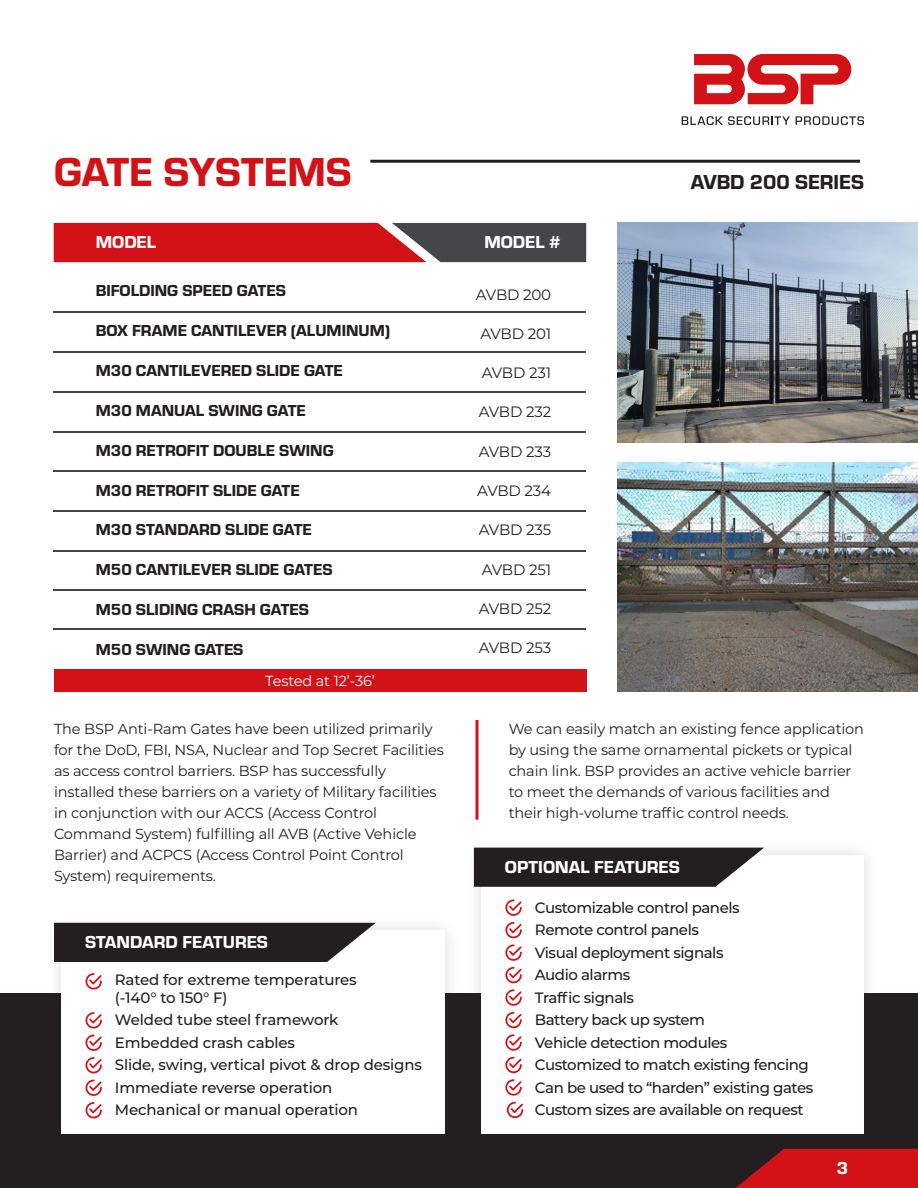
<style>
.page{position:relative;width:918px;height:1188px;background:#fff}
.page>*{position:absolute;margin:0;border:0;box-sizing:border-box;transform-origin:0 0}
.t1{font:42px "Eurostile Hea";color:#d31217}
.t2{font:21px "Eurostile Hea";color:#231f20}
.t3{font:18px "Eurostile Hea";color:#fff}
.t4{font:16.5px "Eurostile Hea";color:#231f20}
.t5{font:500 15px/22.5px "Montserrat";letter-spacing:-.03em;color:#231f20}
.t6{font:500 15px "Montserrat";letter-spacing:-.01em;color:#231f20}
.t7{font:15px "Montserrat";letter-spacing:-.015em;color:#231f20}
.t8{font:14.55px/21px "Montserrat";letter-spacing:-.01em;color:#231f20}
.t9{font:14.55px "Montserrat";letter-spacing:-.01em;color:#fff}
</style>
<div class="page">
<div style="left:0;top:994px;width:918px;height:194px;background:#231f20"></div>
<svg style="left:735px;top:1149px;width:183px;height:39px;background:#bb1318"></svg>
<svg style="left:694px;top:54px;width:157px;height:50px"></svg>
<svg style="left:682px;top:116px;width:108px;height:9px"></svg>
<svg style="left:796px;top:116px;width:68px;height:9px"></svg>
<hr style="left:54px;top:312px;width:532px;height:1px;background:#454647">
<hr style="left:54px;top:351px;width:532px;height:2px;background:#454647">
<svg style="left:54px;top:223px;width:532px;height:39px;background:#a6282c"></svg>
<hr style="left:54px;top:391px;width:532px;height:1px;background:#454647">
<hr style="left:54px;top:431px;width:532px;height:1px;background:#454647">
<hr style="left:54px;top:470px;width:532px;height:2px;background:#454647">
<hr style="left:54px;top:510px;width:532px;height:1px;background:#454647">
<hr style="left:54px;top:550px;width:532px;height:1px;background:#454647">
<hr style="left:54px;top:589px;width:532px;height:1px;background:#454647">
<hr style="left:54px;top:629px;width:532px;height:1px;background:#454647">
<div style="left:46px;top:915px;width:415px;height:234px;background:#231f20;opacity:.15"></div>
<div style="left:62px;top:930px;width:384px;height:204px;background:#fff"></div>
<svg style="left:85px;top:973px;width:17px;height:17px"></svg>
<svg style="left:85px;top:1012px;width:17px;height:17px"></svg>
<svg style="left:85px;top:1035px;width:17px;height:16px"></svg>
<svg style="left:85px;top:1057px;width:17px;height:16px"></svg>
<svg style="left:85px;top:1080px;width:17px;height:16px"></svg>
<svg style="left:54px;top:923px;width:322px;height:39px;background:#333031"></svg>
<svg style="left:85px;top:1102px;width:17px;height:16px"></svg>
<div style="left:466px;top:840px;width:413px;height:309px;background:#231f20;opacity:.15"></div>
<div style="left:481px;top:855px;width:383px;height:279px;background:#fff"></div>
<svg style="left:505px;top:899px;width:17px;height:17px"></svg>
<svg style="left:505px;top:922px;width:17px;height:16px"></svg>
<svg style="left:505px;top:944px;width:17px;height:17px"></svg>
<svg style="left:505px;top:967px;width:17px;height:16px"></svg>
<svg style="left:505px;top:989px;width:17px;height:17px"></svg>
<svg style="left:474px;top:848px;width:290px;height:39px;background:#363233"></svg>
<svg style="left:505px;top:1012px;width:17px;height:16px"></svg>
<svg style="left:505px;top:1034px;width:17px;height:17px"></svg>
<svg style="left:505px;top:1057px;width:17px;height:16px"></svg>
<svg style="left:505px;top:1079px;width:17px;height:17px"></svg>
<svg style="left:507px;top:1102px;width:16px;height:16px"></svg>
<img style="left:617px;top:223px;width:301px;height:219px">
<img style="left:617px;top:463px;width:301px;height:228px">
<hr style="left:476px;top:720px;width:2px;height:100px;background:#d31217">
<div style="left:54px;top:669px;width:532px;height:22px;background:#d31217"></div>
<hr style="left:370px;top:160px;width:490px;height:3px;background:#231f20">
<p class="t1" style="left:54px;top:143px;width:299px">GATE SYSTEMS</p>
<p class="t3" style="left:96px;top:230px;width:62px">MODEL</p>
<p class="t4" style="left:96px;top:279px;width:192px">BIFOLDING SPEED GATES</p>
<p class="t4" style="left:96px;top:319px;width:296px">BOX FRAME CANTILEVER (ALUMINUM)</p>
<p class="t4" style="left:96px;top:359px;width:249px">M30 CANTILEVERED SLIDE GATE</p>
<p class="t4" style="left:96px;top:399px;width:212px">M30 MANUAL SWING GATE</p>
<p class="t4" style="left:96px;top:439px;width:239px">M30 RETROFIT DOUBLE SWING</p>
<p class="t4" style="left:96px;top:479px;width:205px">M30 RETROFIT SLIDE GATE</p>
<p class="t4" style="left:96px;top:518px;width:218px">M30 STANDARD SLIDE GATE</p>
<p class="t4" style="left:96px;top:558px;width:238px">M50 CANTILEVER SLIDE GATES</p>
<p class="t4" style="left:96px;top:598px;width:215px">M50 SLIDING CRASH GATES</p>
<p class="t4" style="left:96px;top:638px;width:149px">M50 SWING GATES</p>
<p class="t9" style="left:265px;top:671px;width:111px">Tested at 12’-36’</p>
<p class="t8" style="left:54px;top:718px;width:391px">The BSP Anti-Ram Gates have been utilized primarily for the DoD, FBI, NSA, Nuclear and Top Secret Facilities as access control barriers. BSP has successfully installed these barriers on a variety of Military facilities in conjunction with our ACCS (Access Control Command System) fulfilling all AVB (Active Vehicle Barrier) and ACPCS (Access Control Point Control System) requirements.</p>
<p class="t3" style="left:85px;top:930px;width:185px">STANDARD FEATURES</p>
<p class="t6" style="left:115px;top:969px;width:243px">Rated for extreme temperatures</p>
<p class="t5" style="left:115px;top:986px;width:114px">(-140° to 150° F)</p>
<p class="t6" style="left:115px;top:1010px;width:225px">Welded tube steel framework</p>
<p class="t6" style="left:115px;top:1032px;width:182px">Embedded crash cables</p>
<p class="t6" style="left:115px;top:1055px;width:309px">Slide, swing, vertical pivot &amp; drop designs</p>
<p class="t6" style="left:115px;top:1077px;width:219px">Immediate reverse operation</p>
<p class="t6" style="left:115px;top:1100px;width:245px">Mechanical or manual operation</p>
<p class="t3" style="left:484px;top:230px;width:78px">MODEL #</p>
<p class="t7" style="left:476px;top:284px;width:77px">AVBD 200</p>
<p class="t7" style="left:480px;top:323px;width:72px">AVBD 201</p>
<p class="t7" style="left:482px;top:363px;width:71px">AVBD 231</p>
<p class="t7" style="left:479px;top:402px;width:74px">AVBD 232</p>
<p class="t7" style="left:479px;top:441px;width:74px">AVBD 233</p>
<p class="t7" style="left:477px;top:480px;width:75px">AVBD 234</p>
<p class="t7" style="left:479px;top:520px;width:74px">AVBD 235</p>
<p class="t7" style="left:482px;top:559px;width:71px">AVBD 251</p>
<p class="t7" style="left:479px;top:598px;width:74px">AVBD 252</p>
<p class="t7" style="left:479px;top:638px;width:74px">AVBD 253</p>
<p class="t2" style="left:691px;top:167px;width:175px">AVBD 200 SERIES</p>
<p class="t8" style="left:509px;top:718px;width:357px">We can easily match an existing fence application by using the same ornamental pickets or typical chain link. BSP provides an active vehicle barrier to meet the demands of various facilities and their high-volume traffic control needs.</p>
<p class="t3" style="left:505px;top:855px;width:176px">OPTIONAL FEATURES</p>
<p class="t5" style="left:535px;top:895px;width:206px">Customizable control panels</p>
<p class="t5" style="left:535px;top:918px;width:166px">Remote control panels</p>
<p class="t5" style="left:535px;top:940px;width:190px">Visual deployment signals</p>
<p class="t5" style="left:535px;top:963px;width:97px">Audio alarms</p>
<p class="t5" style="left:535px;top:985px;width:101px">Traffic signals</p>
<p class="t5" style="left:535px;top:1008px;width:172px">Battery back up system</p>
<p class="t5" style="left:535px;top:1030px;width:194px">Vehicle detection modules</p>
<p class="t5" style="left:535px;top:1053px;width:276px">Customized to match existing fencing</p>
<p class="t5" style="left:535px;top:1075px;width:280px">Can be used to “harden” existing gates<br>Custom sizes are available on request</p>
<p class="t3" style="left:837px;top:1156px;width:13px">3</p>
</div>
